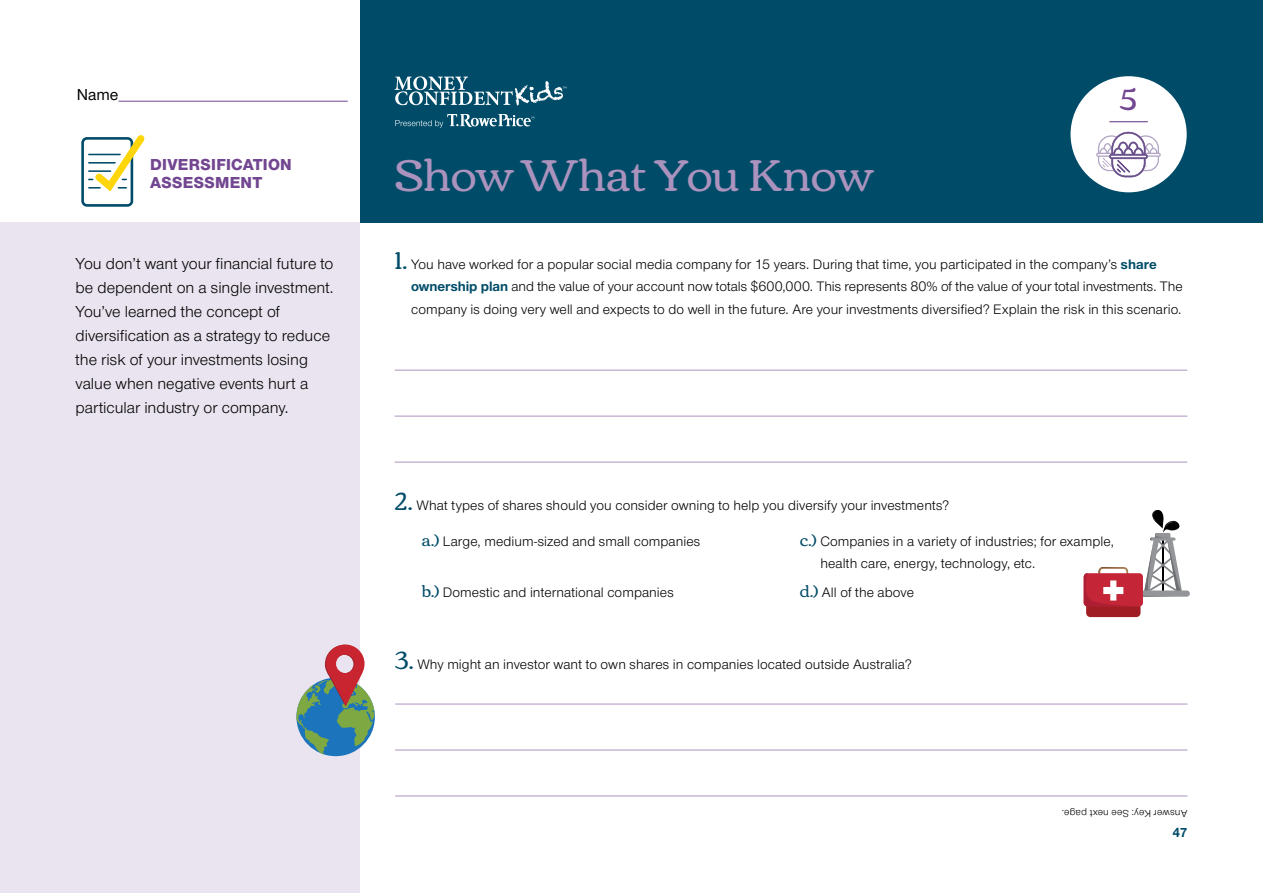
<style>
.page{position:relative;width:1263px;height:893px;background:#fff}
.page>*{position:absolute;margin:0;border:0;box-sizing:border-box;transform-origin:0 0}
.t1{font:45px "Corben";color:#ab93be}
.t2{font:30px "Corben";color:#724691}
.t3{font:16.5px/24px "Nimbus Sans Novus";color:#000}
.t4{font:800 16.5px/18px "Nimbus Sans Novus";letter-spacing:.015em;color:#724691}
.t5{font:500 16.5px "Nimbus Sans Novus";color:#000}
.t6{font:14.25px/22.5px "Nimbus Sans Novus";letter-spacing:.005em;color:#000}
.t7{font:700 13.5px "Nimbus Sans Novus";color:#004c68}
.t8{font:10.5px "Nimbus Sans Novus";letter-spacing:.02em;color:#000}
.s1{font-family:"Corben";font-size:24px;color:#004c68}
.s2{font-weight:700;color:#004c68}
.s3{font-family:"Corben";font-size:16.5px;color:#004c68}
</style>
<div class="page">
<div style="left:360px;top:0;width:903px;height:223px;background:#004c68"></div>
<svg style="left:395px;top:114px;width:139px;height:14px"></svg>
<svg style="left:394px;top:76px;width:173px;height:30px"></svg>
<svg style="left:81px;top:135px;width:64px;height:72px"></svg>
<div style="left:0;top:223px;width:360px;height:670px;background:#e9e4ef"></div>
<hr style="left:395px;top:370px;width:792px;height:1px;background:#ab93be">
<hr style="left:395px;top:462px;width:792px;height:1px;background:#ab93be">
<hr style="left:395px;top:416px;width:792px;height:1px;background:#ab93be">
<hr style="left:395px;top:704px;width:792px;height:1px;background:#ab93be">
<hr style="left:395px;top:796px;width:792px;height:1px;background:#ab93be">
<hr style="left:395px;top:750px;width:792px;height:1px;background:#ab93be">
<div style="left:1086px;top:577px;width:54px;height:40px;background:#9f1d23;border-radius:4px"></div>
<svg style="left:1083px;top:510px;width:105px;height:96px"></svg>
<svg style="left:296px;top:644px;width:79px;height:110px"></svg>
<div style="left:1070px;top:76px;width:117px;height:116px;background:#fff;border-radius:50%"></div>
<hr style="left:1109px;top:121px;width:39px;height:1px;background:#724691">
<svg style="left:1096px;top:132px;width:65px;height:45px"></svg>
<hr style="left:118px;top:101px;width:230px;height:1px;background:#724691">
<p class="t5" style="left:77px;top:83px;width:43px">Name</p>
<p class="t4" style="left:150px;top:154px;width:143px">DIVERSIFICATION<br>ASSESSMENT</p>
<p class="t3" style="left:76px;top:251px;width:260px">You don’t want your financial future to be dependent on a single investment.<br>You’ve learned the concept of diversification as a strategy to reduce the risk of your investments losing value when negative events hurt a particular industry or company.</p>
<h1 class="t1" style="left:395px;top:142px;width:481px">Show What You Know</h1>
<h2 class="t2" style="left:1120px;top:78px;width:18px">5</h2>
<p class="t6" style="left:411px;top:252px;width:773px;text-indent:-16px"><span class="s1">1.</span> You have worked for a popular social media company for 15 years. During that time, you participated in the company’s <span class="s2">share ownership plan</span> and the value of your account now totals $600,000. This represents 80% of the value of your total investments. The company is doing very well and expects to do well in the future. Are your investments diversified? Explain the risk in this scenario.</p>
<p class="t6" style="left:395px;top:493px;width:556px"><span class="s1">2.</span> What types of shares should you consider owning to help you diversify your investments?</p>
<p class="t6" style="left:422px;top:529px;width:280px"><span class="s3">a.)</span> Large, medium-sized and small companies</p>
<p class="t6" style="left:422px;top:581px;width:254px"><span class="s3">b.)</span> Domestic and international companies</p>
<p class="t6" style="left:820px;top:529px;width:295px;text-indent:-20px"><span class="s3">c.)</span> Companies in a variety of industries; for example, health care, energy, technology, etc.</p>
<p class="t6" style="left:800px;top:581px;width:115px"><span class="s3">d.)</span> All of the above</p>
<p class="t6" style="left:395px;top:653px;width:518px"><span class="s1">3.</span> Why might an investor want to own shares in companies located outside Australia?</p>
<p class="t8" style="left:1187px;top:821px;width:127px;rotate:-180deg">Answer Key: See next page.</p>
<p class="t7" style="left:1172px;top:823px;width:16px">47</p>
</div>
